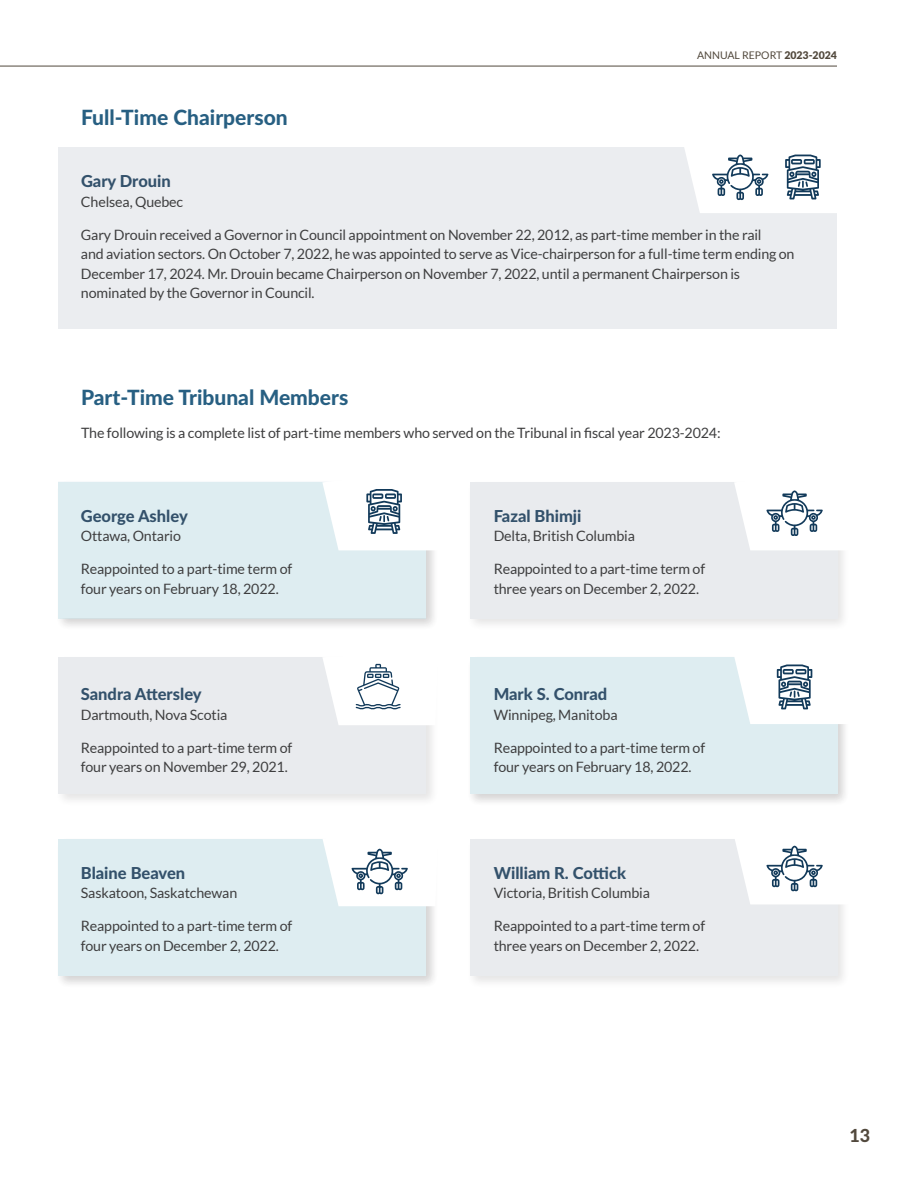
<style>
.page{position:relative;width:918px;height:1188px;background:#fff}
.page>*{position:absolute;margin:0;border:0;box-sizing:border-box;transform-origin:0 0}
.t1{font:800 21px "Lato";color:#275f82}
.t2{font:800 18px "Lato";color:#52493d}
.t3{font:800 16.5px "Lato";color:#33516b}
.t4{font:14.25px/19.5px "Lato";letter-spacing:-.01em;color:#3e3e3f}
.t5{font:10.5px "Lato";color:#52493d}
.s1{font-weight:900}
</style>
<div class="page">
<hr style="left:0;top:66px;width:837px;height:1px;background:#52493d">
<div style="left:58px;top:147px;width:779px;height:182px;background:#ebedf0"></div>
<div style="left:467px;top:479px;width:384px;height:153px;background:#231f20;opacity:.75"></div>
<div style="left:470px;top:482px;width:367px;height:136px;background:#e9ebee"></div>
<div style="left:55px;top:654px;width:384px;height:153px;background:#231f20;opacity:.75"></div>
<div style="left:58px;top:658px;width:368px;height:136px;background:#e9ebee"></div>
<div style="left:467px;top:836px;width:384px;height:153px;background:#231f20;opacity:.75"></div>
<div style="left:470px;top:840px;width:367px;height:136px;background:#e9ebee"></div>
<svg style="left:55px;top:654px;width:47px;height:81px"></svg>
<div style="left:55px;top:478px;width:384px;height:153px;background:#231f20;opacity:.75"></div>
<div style="left:58px;top:482px;width:368px;height:136px;background:#deedf1"></div>
<div style="left:467px;top:654px;width:384px;height:153px;background:#231f20;opacity:.75"></div>
<div style="left:470px;top:658px;width:367px;height:136px;background:#deedf1"></div>
<div style="left:55px;top:836px;width:384px;height:153px;background:#231f20;opacity:.75"></div>
<div style="left:58px;top:840px;width:368px;height:136px;background:#deedf1"></div>
<svg style="left:322px;top:478px;width:117px;height:72px"></svg>
<svg style="left:322px;top:836px;width:116px;height:70px"></svg>
<svg style="left:322px;top:654px;width:116px;height:71px"></svg>
<svg style="left:734px;top:479px;width:117px;height:71px"></svg>
<svg style="left:734px;top:836px;width:117px;height:68px"></svg>
<svg style="left:734px;top:654px;width:117px;height:70px"></svg>
<svg style="left:684px;top:147px;width:153px;height:66px;background:#dde2e7"></svg>
<h1 class="t1" style="left:81px;top:102px;width:208px">Full-Time Chairperson</h1>
<p class="t5" style="left:697px;top:50px;width:141px">ANNUAL REPORT <span class="s1">2023-2024</span></p>
<p class="t3" style="left:81px;top:169px;width:91px">Gary Drouin</p>
<p class="t4" style="left:81px;top:192px;width:104px">Chelsea, Quebec</p>
<p class="t4" style="left:81px;top:225px;width:715px">Gary Drouin received a Governor in Council appointment on November 22, 2012, as part-time member in the rail<br>and aviation sectors. On October 7, 2022, he was appointed to serve as Vice-chairperson for a full-time term ending on December 17, 2024. Mr. Drouin became Chairperson on November 7, 2022, until a permanent Chairperson is nominated by the Governor in Council.</p>
<h1 class="t1" style="left:81px;top:382px;width:269px">Part-Time Tribunal Members</h1>
<p class="t4" style="left:81px;top:423px;width:641px">The following is a complete list of part-time members who served on the Tribunal in fiscal year 2023-2024:</p>
<p class="t3" style="left:81px;top:503px;width:108px">George Ashley</p>
<p class="t4" style="left:81px;top:526px;width:102px">Ottawa, Ontario</p>
<p class="t4" style="left:81px;top:559px;width:213px">Reappointed to a part-time term of four years on February 18, 2022.</p>
<p class="t3" style="left:81px;top:682px;width:122px">Sandra Attersley</p>
<p class="t4" style="left:81px;top:705px;width:148px">Dartmouth, Nova Scotia</p>
<p class="t4" style="left:81px;top:738px;width:213px">Reappointed to a part-time term of four years on November 29, 2021.</p>
<p class="t3" style="left:81px;top:860px;width:106px">Blaine Beaven</p>
<p class="t4" style="left:81px;top:883px;width:158px">Saskatoon, Saskatchewan</p>
<p class="t4" style="left:81px;top:916px;width:213px">Reappointed to a part-time term of four years on December 2, 2022.</p>
<p class="t3" style="left:494px;top:503px;width:89px">Fazal Bhimji</p>
<p class="t4" style="left:494px;top:526px;width:143px">Delta, British Columbia</p>
<p class="t4" style="left:494px;top:559px;width:213px">Reappointed to a part-time term of three years on December 2, 2022.</p>
<p class="t3" style="left:494px;top:682px;width:115px">Mark S. Conrad</p>
<p class="t4" style="left:494px;top:705px;width:125px">Winnipeg, Manitoba</p>
<p class="t4" style="left:494px;top:738px;width:213px">Reappointed to a part-time term of four years on February 18, 2022.</p>
<p class="t3" style="left:494px;top:860px;width:134px">William R. Cottick</p>
<p class="t4" style="left:494px;top:883px;width:158px">Victoria, British Columbia</p>
<p class="t4" style="left:494px;top:916px;width:213px">Reappointed to a part-time term of three years on December 2, 2022.</p>
<p class="t2" style="left:849px;top:1122px;width:22px">13</p>
</div>
